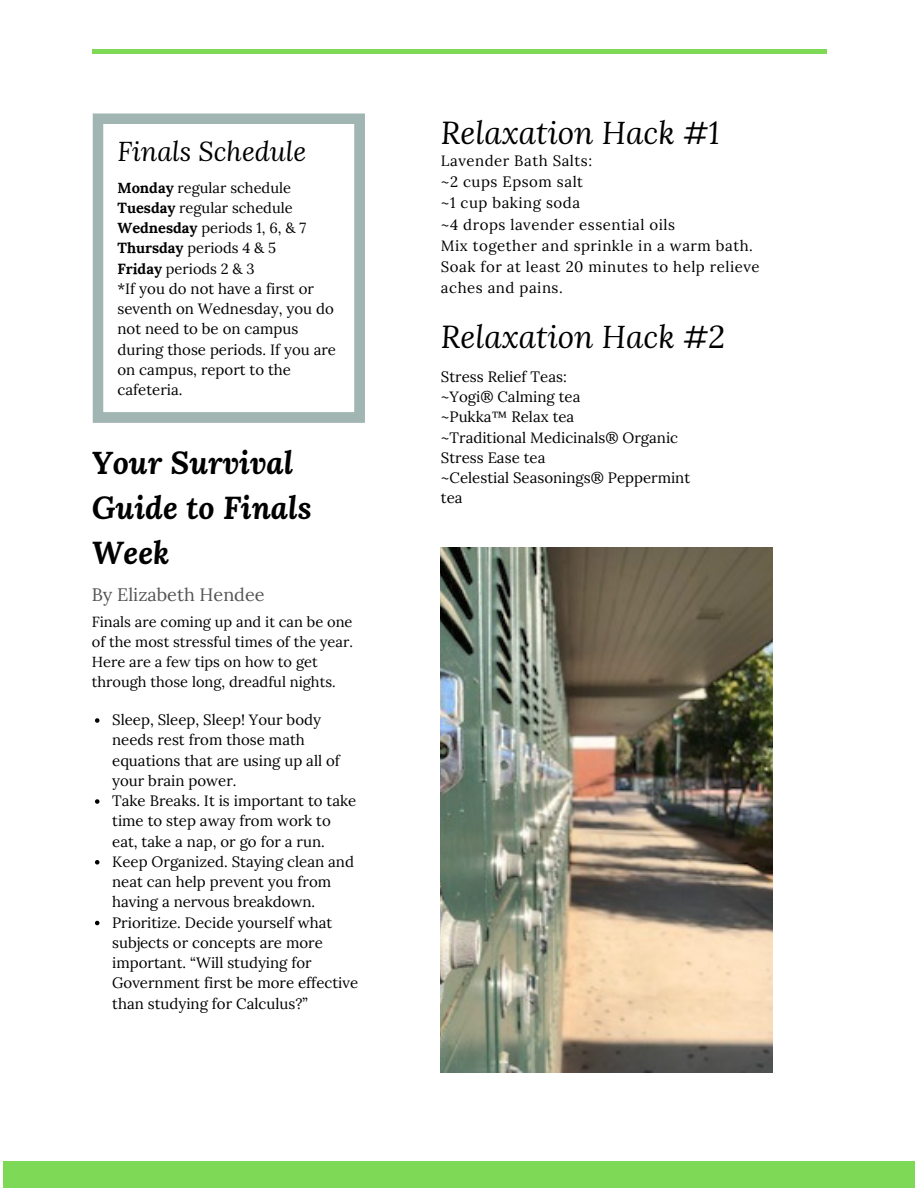
<style>
.page{position:relative;width:918px;height:1188px;background:#fff}
.page>*{position:absolute;margin:0;border:0;box-sizing:border-box;transform-origin:0 0}
.t1{font:italic 31.5px "Lora";color:#000}
.t2{font:italic 700 31.5px/45px "Lora";color:#000}
.t3{font:italic 27px "Lora";color:#000}
.t4{font:18px "Lora";color:#545454}
.t5{font:15px/20.2px "Lora";color:#000}
.t6{font:15px/21.1px "Lora";letter-spacing:.035em;color:#000}
.t7{font:14.7px/20.2px "Lora";color:#000}
.s1{font-weight:700}
</style>
<div class="page">
<div style="left:3px;top:1161px;width:912px;height:27px;background:#7ed957"></div>
<hr style="left:92px;top:50px;width:734px;height:4px;background:#7ed957">
<svg style="left:93px;top:113px;width:272px;height:310px"></svg>
<svg style="left:95px;top:718px;width:4px;height:5px"></svg>
<svg style="left:95px;top:799px;width:4px;height:5px"></svg>
<svg style="left:95px;top:860px;width:4px;height:5px"></svg>
<svg style="left:95px;top:921px;width:4px;height:4px"></svg>
<img style="left:441px;top:547px;width:332px;height:526px">
<h2 class="t3" style="left:118px;top:133px;width:190px">Finals Schedule</h2>
<p class="t7" style="left:118px;top:177px;width:190px"><span class="s1">Monday</span> regular schedule<br><span class="s1">Tuesday</span> regular schedule<br><span class="s1">Wednesday</span> periods 1, 6, &amp; 7<br><span class="s1">Thursday</span> periods 4 &amp; 5<br><span class="s1">Friday</span> periods 2 &amp; 3</p>
<p class="t5" style="left:118px;top:278px;width:220px">*If you do not have a first or seventh on Wednesday, you do not need to be on campus during those periods. If you are on campus, report to the cafeteria.</p>
<h1 class="t2" style="left:92px;top:439px;width:222px">Your Survival<br>Guide to Finals<br>Week</h1>
<p class="t4" style="left:92px;top:583px;width:174px">By Elizabeth Hendee</p>
<p class="t7" style="left:92px;top:611px;width:263px">Finals are coming up and it can be one of the most stressful times of the year.<br>Here are a few tips on how to get through those long, dreadful nights.</p>
<p class="t5" style="left:112px;top:709px;width:247px">Sleep, Sleep, Sleep! Your body needs rest from those math equations that are using up all of your brain power.<br>Take Breaks. It is important to take time to step away from work to eat, take a nap, or go for a run.<br>Keep Organized. Staying clean and neat can help prevent you from having a nervous breakdown.<br>Prioritize. Decide yourself what subjects or concepts are more important. “Will studying for<br>Government first be more effective than studying for Calculus?”</p>
<h1 class="t1" style="left:441px;top:112px;width:280px">Relaxation Hack #1</h1>
<p class="t6" style="left:441px;top:150px;width:320px">Lavender Bath Salts:<br>~2 cups Epsom salt<br>~1 cup baking soda<br>~4 drops lavender essential oils<br>Mix together and sprinkle in a warm bath.<br>Soak for at least 20 minutes to help relieve aches and pains.</p>
<h1 class="t1" style="left:441px;top:316px;width:286px">Relaxation Hack #2</h1>
<p class="t5" style="left:441px;top:366px;width:251px">Stress Relief Teas:<br>~Yogi® Calming tea<br>~Pukka™ Relax tea<br>~Traditional Medicinals® Organic<br>Stress Ease tea<br>~Celestial Seasonings® Peppermint tea</p>
</div>
